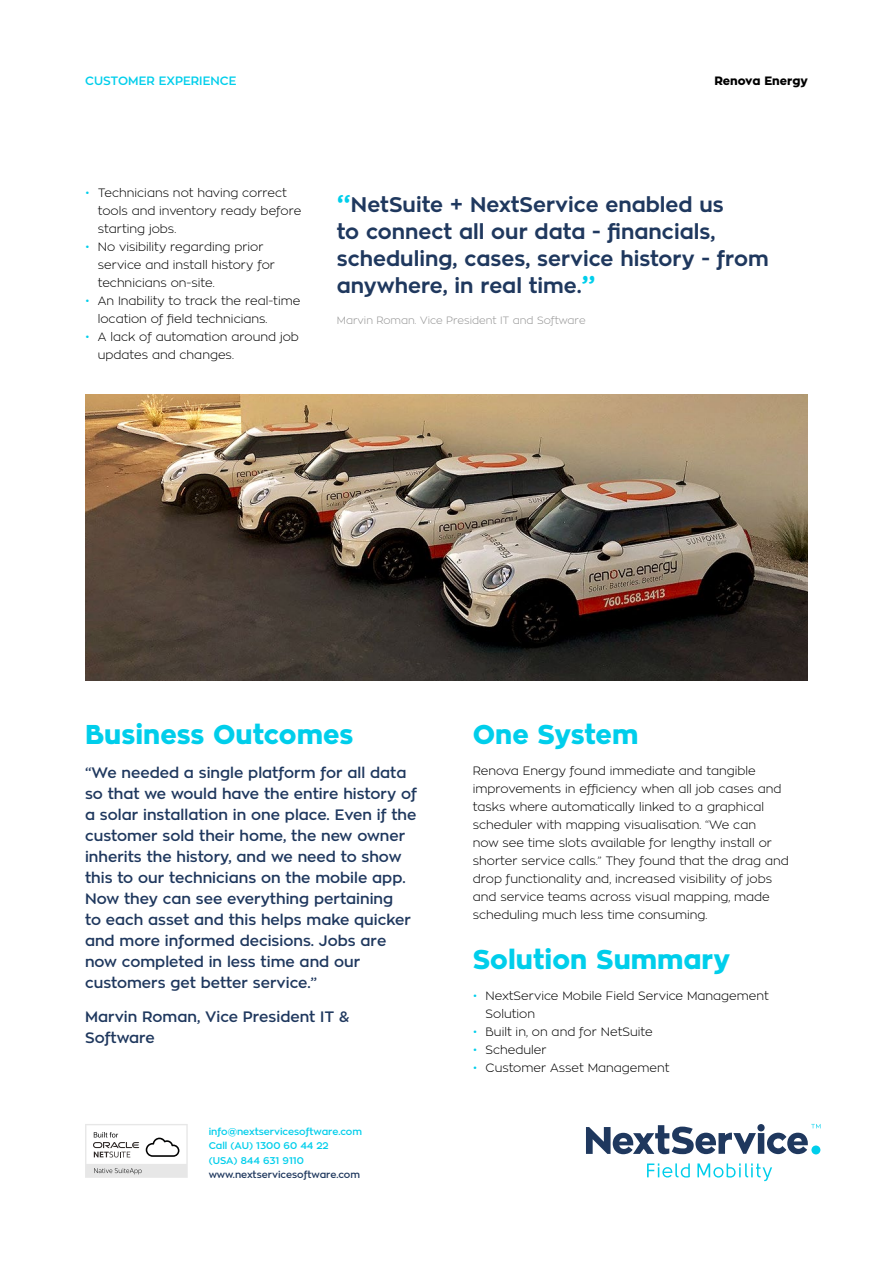
<style>
.page{position:relative;width:893px;height:1263px;background:#fff}
.page>*{position:absolute;margin:0;border:0;box-sizing:border-box;transform-origin:0 0}
.t1{font:800 27px "Zona Pro";color:#00ceeb}
.t2{font:700 21px/27px "Zona Pro";color:#1f385e}
.t3{font:600 15px/21px "Zona Pro";color:#1f385e}
.t4{font:300 12px/18px "Zona Pro";color:#000}
.t5{font:600 12px "Zona Pro";color:#00ceeb}
.t6{font:800 12px "Zona Pro";color:#000}
.t7{font:300 10.5px "Zona Pro";color:#949494}
.t8{font:600 9.75px/14.2px "Zona Pro";color:#00ceeb}
.t9{font:600 9.75px "Zona Pro";color:#1f385e}
.s1{color:#00ceeb}
.s2{font-size:30px;color:#00ceeb}
</style>
<div class="page">
<svg style="left:586px;top:1124px;width:234px;height:30px"></svg>
<div style="left:811px;top:1145px;width:9px;height:9px;background:#00ceeb;border-radius:50%"></div>
<svg style="left:647px;top:1163px;width:43px;height:14px"></svg>
<svg style="left:697px;top:1163px;width:75px;height:18px"></svg>
<svg style="left:85px;top:1124px;width:103px;height:54px"></svg>
<img style="left:85px;top:395px;width:723px;height:285px">
<p class="t5" style="left:85px;top:73px;width:153px">CUSTOMER EXPERIENCE</p>
<p class="t6" style="left:714px;top:73px;width:95px">Renova Energy</p>
<p class="t4" style="left:98px;top:184px;width:205px;text-indent:-13px"><span class="s1">•</span> Technicians not having correct tools and inventory ready before starting jobs.</p>
<p class="t4" style="left:98px;top:238px;width:179px;text-indent:-13px"><span class="s1">•</span> No visibility regarding prior service and install history for technicians on‑site.</p>
<p class="t4" style="left:98px;top:292px;width:204px;text-indent:-13px"><span class="s1">•</span> An Inability to track the real‑time location of field technicians.</p>
<p class="t4" style="left:98px;top:328px;width:203px;text-indent:-13px"><span class="s1">•</span> A lack of automation around job updates and changes.</p>
<h2 class="t2" style="left:337px;top:191px;width:433px"><span class="s2">“</span>NetSuite + NextService enabled us<br>to connect all our data - financials, scheduling, cases, service history - from anywhere, in real time.<span class="s2">”</span></h2>
<p class="t7" style="left:337px;top:313px;width:250px">Marvin Roman. Vice President IT and Software</p>
<h1 class="t1" style="left:85px;top:717px;width:270px">Business Outcomes</h1>
<p class="t3" style="left:85px;top:762px;width:333px">“We needed a single platform for all data so that we would have the entire history of a solar installation in one place. Even if the customer sold their home, the new owner inherits the history, and we need to show this to our technicians on the mobile app.<br>Now they can see everything pertaining<br>to each asset and this helps make quicker and more informed decisions. Jobs are now completed in less time and our customers get better service.”</p>
<p class="t3" style="left:85px;top:1006px;width:266px">Marvin Roman, Vice President IT &amp;<br>Software</p>
<p class="t8" style="left:209px;top:1124px;width:155px">info@nextservicesoftware.com<br>Call (AU) 1300 60 44 22<br>(USA) 844 631 9110</p>
<p class="t9" style="left:209px;top:1168px;width:153px">www.nextservicesoftware.com</p>
<h1 class="t1" style="left:473px;top:717px;width:167px">One System</h1>
<p class="t4" style="left:473px;top:761px;width:317px">Renova Energy found immediate and tangible improvements in efficiency when all job cases and tasks where automatically linked to a graphical scheduler with mapping visualisation. “We can<br>now see time slots available for lengthy install or shorter service calls.” They found that the drag and drop functionality and, increased visibility of jobs and service teams across visual mapping, made scheduling much less time consuming.</p>
<h1 class="t1" style="left:473px;top:942px;width:259px">Solution Summary</h1>
<p class="t4" style="left:485px;top:987px;width:285px;text-indent:-13px"><span class="s1">•</span> NextService Mobile Field Service Management<br>Solution</p>
<p class="t4" style="left:473px;top:1023px;width:181px"><span class="s1">•</span> Built in, on and for NetSuite</p>
<p class="t4" style="left:473px;top:1041px;width:75px"><span class="s1">•</span> Scheduler</p>
<p class="t4" style="left:473px;top:1059px;width:198px"><span class="s1">•</span> Customer Asset Management</p>
</div>
